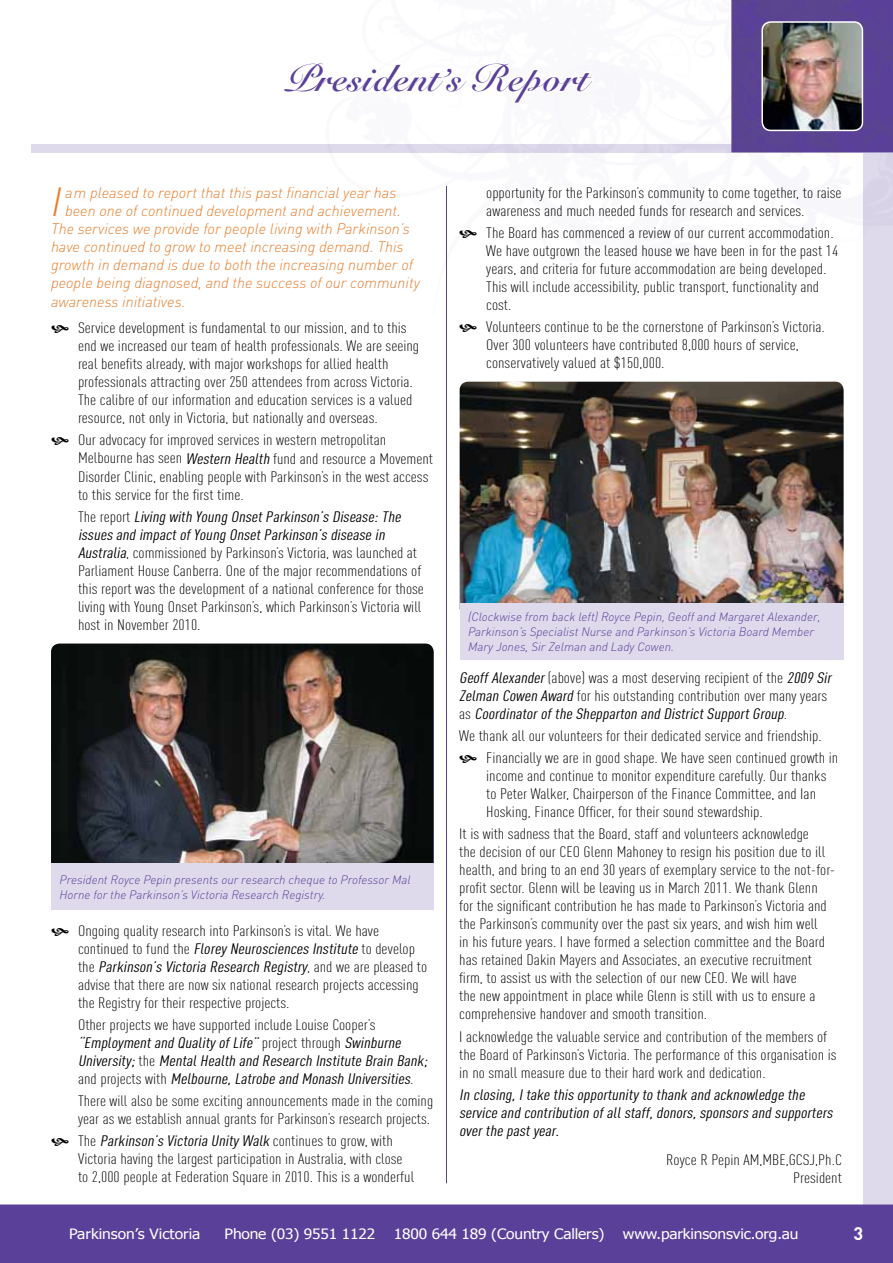
<style>
.page{position:relative;width:893px;height:1263px;background:#fff}
.page>*{position:absolute;margin:0;border:0;box-sizing:border-box;transform-origin:0 0}
.t1{font:italic 300 40.35px "DIN";color:#e77e2d}
.t2{font:700 39px "Snell BT";color:#5a4099}
.t3{font:700 18px "DIN";color:#fff}
.t4{font:300 15px/18px "DIN Cond";color:#000;scale:1.2 1}
.t5{font:italic 15px/18px "DIN Cond";color:#000;scale:1.2 1}
.t6{font:italic 300 15px "DIN";color:#e77e2d}
.t7{font:300 15px/18px "DIN Cond";color:#000;scale:1.19 1}
.t8{font:14.25px "Tahoma";letter-spacing:-.01em;color:#fff;scale:1.09 1}
.t9{font:italic 300 12px/15px "DIN";color:#5a4099}
.s1{font-weight:400;font-style:italic}
.s2{font-weight:300;font-style:normal}
</style>
<div class="page">
<svg style="left:731px;top:0;width:132px;height:152px;background:#5b4493"></svg>
<div style="left:0;top:1204px;width:893px;height:59px;background:#5a4099"></div>
<svg style="left:31px;top:144px;width:831px;height:8px;background:#c8c0dc"></svg>
<img style="left:762px;top:22px;width:100px;height:108px">
<div style="left:761px;top:21px;width:102px;height:110px;border:2px solid #fff;border-radius:9px"></div>
<svg style="left:863px;top:0;width:30px;height:1205px;background:#cdc5e0"></svg>
<hr style="left:446px;top:186px;width:1px;height:997px;background:#5a4099">
<img style="left:51px;top:643px;width:383px;height:220px">
<div style="left:51px;top:863px;width:383px;height:47px;background:#ded9eb"></div>
<img style="left:460px;top:382px;width:384px;height:221px">
<div style="left:460px;top:603px;width:384px;height:57px;background:#ded9eb"></div>
<h2 class="t2" style="left:295px;top:54px;width:305px">President’s Report</h2>
<h1 class="t1" style="left:51px;top:177px;width:12px">I</h1>
<p class="t6" style="left:65px;top:183px;width:333px">am pleased to report that this past financial year has</p>
<p class="t6" style="left:65px;top:201px;width:337px">been one of continued development and achievement.</p>
<p class="t6" style="left:51px;top:219px;width:360px">The services we provide for people living with Parkinson’s</p>
<p class="t6" style="left:51px;top:237px;width:354px">have continued to grow to meet increasing demand. This</p>
<p class="t6" style="left:51px;top:255px;width:363px">growth in demand is due to both the increasing number of</p>
<p class="t6" style="left:51px;top:273px;width:370px">people being diagnosed, and the success of our community</p>
<p class="t6" style="left:51px;top:292px;width:136px">awareness initiatives.</p>
<p class="t4" style="left:78px;top:319px;width:286px">Service development is fundamental to our mission, and to this end we increased our team of health professionals. We are seeing real benefits already, with major workshops for allied health professionals attracting over 250 attendees from across Victoria.<br>The calibre of our information and education services is a valued resource, not only in Victoria, but nationally and overseas.</p>
<p class="t4" style="left:78px;top:431px;width:297px">Our advocacy for improved services in western metropolitan Melbourne has seen <span class="s1">Western Health</span> fund and resource a Movement Disorder Clinic, enabling people with Parkinson’s in the west access to this service for the first time.</p>
<p class="t4" style="left:78px;top:507px;width:290px">T h e r e p o rt <span class="s1">Living with Young OnsetParkinson’s Disease:The issues and impactofYoung OnsetParkinson’s disease in Australia</span>, commissioned by Parkinson’s Victoria, was launched at Parliament House Canberra. One of the major recommendations of this report was the development of a national conference for those living with Young Onset Parkinson’s, which Parkinson’s Victoria will host in November 2010.</p>
<p class="t9" style="left:60px;top:872px;width:353px">President Royce Pepin presents our research cheque to Professor Mal<br>Horne for the Parkinson’s Victoria Research Registry.</p>
<p class="t4" style="left:78px;top:921px;width:292px">Ongoing quality research into Parkinson’s is vital. We have<br>c o n t i n u e d t o f u n d t h e <span class="s1">Florey Neurosciences Institute</span> t o d ev e l o p<br>t h e <span class="s1">Parkinson’s Victoria Research Registry</span>, a n d w e a r e p l e a s e d t o advise that there are now six national research projects accessing the Registry for their respective projects.</p>
<p class="t5" style="left:78px;top:1015px;width:295px"><span class="s2">Other projects we have supported include Louise Cooper’s </span>“Employmentand Quality ofLife” <span class="s2">p r oj e ct t h r o u g h</span> Swinburne University;<span class="s2">t h e</span> MentalHealth and Research Institute Brain Bank; <span class="s2">a n d p r oj e c t s w i t h</span> Melbourne,Latrobe and Monash Universities<span class="s2">.</span></p>
<p class="t7" style="left:78px;top:1092px;width:300px">There will also be some exciting announcements made in the coming year as we establish annual grants for Parkinson’s research projects.</p>
<p class="t4" style="left:78px;top:1132px;width:282px">T h e <span class="s1">Parkinson’s Victoria Unity Walk</span> c o n t i n u e s t o g row, wi t h<br>Victoria having the largest participation in Australia, with close to 2,000 people at Federation Square in 2010. This is a wonderful</p>
<p class="t4" style="left:486px;top:183px;width:298px">opportunity for the Parkinson’s community to come together, to raise awareness and much needed funds for research and services.</p>
<p class="t4" style="left:486px;top:224px;width:295px">The Board has commenced a review of our current accommodation.<br>We have outgrown the leased house we have been in for the past 14 years, and criteria for future accommodation are being developed.<br>This will include accessibility, public transport, functionality and cost.</p>
<p class="t4" style="left:486px;top:318px;width:284px">Volunteers continue to be the cornerstone of Parkinson’s Victoria.<br>Over 300 volunteers have contributed 8,000 hours of service, conservatively valued at $150,000.</p>
<p class="t9" style="left:468px;top:609px;width:354px">(Clockwise from back left) Royce Pepin, Geoff and Margaret Alexander,<br>Parkinson’s Specialist Nurse and Parkinson’s Victoria Board Member<br>Mary Jones, Sir Zelman and Lady Cowen.</p>
<p class="t5" style="left:459px;top:668px;width:314px">GeoffAlexander<span class="s2">(above) was a most deserving recipient of the</span> 2009 Sir<br>Zelman Cowen Award <span class="s2">for his outstanding contribution over many years a s</span> Coordinatorofthe Shepparton and DistrictSupportGroup<span class="s2">.</span></p>
<p class="t4" style="left:486px;top:724px;width:295px;line-height:22.2px;text-indent:-27px">We thank all our volunteers for their dedicated service and friendship.<br>Financially we are in good shape. We have seen continued growth in</p>
<p class="t4" style="left:486px;top:767px;width:285px">income and continue to monitor expenditure carefully. Our thanks to Peter Walker, Chairperson of the Finance Committee, and Ian<br>Hosking, Finance Officer, for their sound stewardship.</p>
<p class="t4" style="left:459px;top:825px;width:315px">It is with sadness that the Board, staff and volunteers acknowledge<br>the decision of our CEO Glenn Mahoney to resign his position due to ill health, and bring to an end 30 years of exemplary service to the not-for&shy;profit sector. Glenn will be leaving us in March 2011. We thank Glenn for the significant contribution he has made to Parkinson’s Victoria and the Parkinson’s community over the past six years, and wish him well<br>in his future years. I have formed a selection committee and the Board has retained Dakin Mayers and Associates, an executive recruitment firm, to assist us with the selection of our new CEO. We will have<br>the new appointment in place while Glenn is still with us to ensure a comprehensive handover and smooth transition.</p>
<p class="t4" style="left:459px;top:1027px;width:316px">I acknowledge the valuable service and contribution of the members of the Board of Parkinson’s Victoria. The performance of this organisation is in no small measure due to their hard work and dedication.</p>
<p class="t5" style="left:459px;top:1085px;width:315px">In closing,Itake this opportunity to thank and acknowledge the service and contribution ofallstaff,donors,sponsors and supporters overthe pastyear.</p>
<p class="t4" style="left:666px;top:1150px;width:148px;text-align:right">Royce R Pepin AM,MBE,GCSJ,Ph.C<br>President</p>
<p class="t8" style="left:69px;top:1224px;width:122px">Parkinson’s Victoria</p>
<p class="t8" style="left:225px;top:1224px;width:140px">Phone (03) 9551 1122</p>
<p class="t8" style="left:394px;top:1224px;width:195px">1800 644 189 (Country Callers)</p>
<p class="t8" style="left:623px;top:1224px;width:163px">www.parkinsonsvic.org.au</p>
<p class="t3" style="left:853px;top:1221px;width:11px">3</p>
</div>
